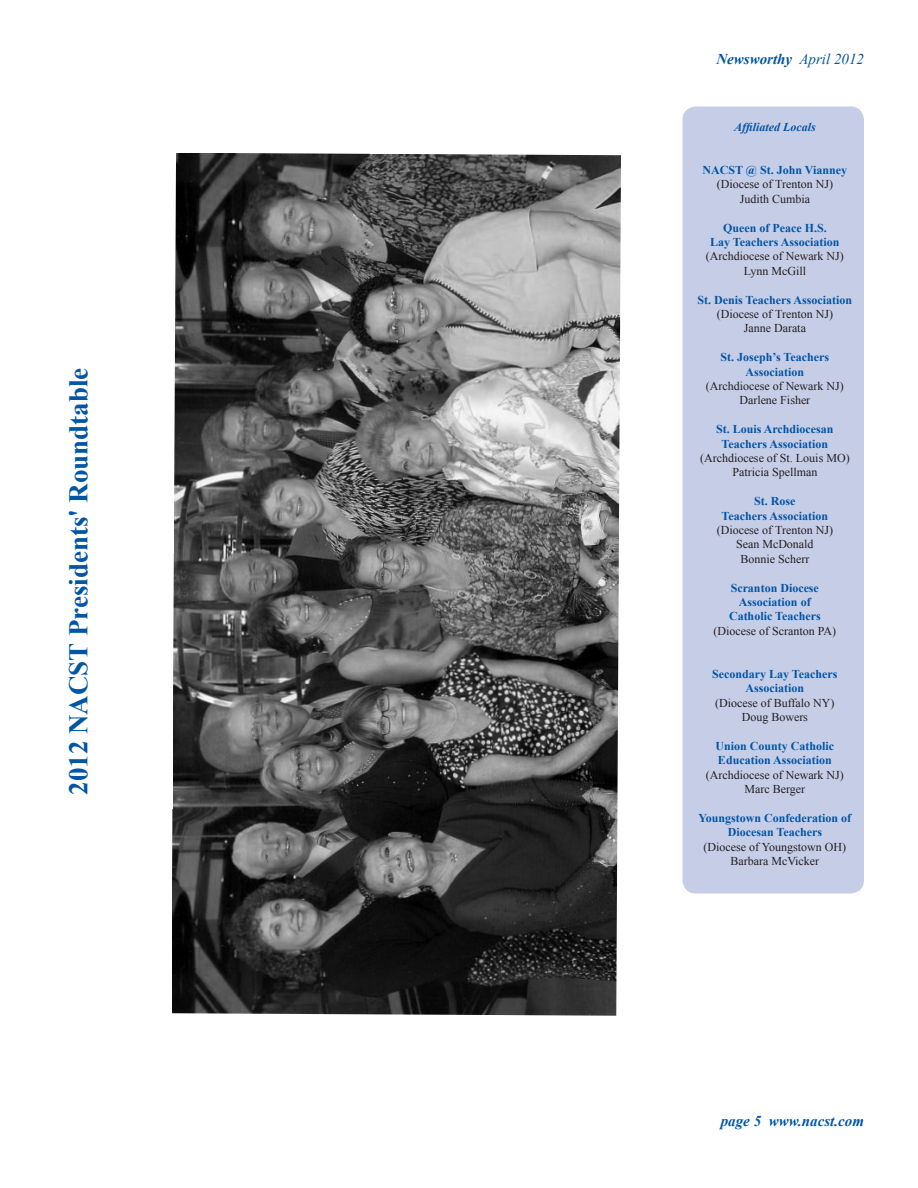
<style>
.page{position:relative;width:918px;height:1188px;background:#fff}
.page>*{position:absolute;margin:0;border:0;box-sizing:border-box;transform-origin:0 0}
.t1{font:700 27px "Times New Roman";color:#0155a5}
.t2{font:italic 700 15px "Times New Roman";color:#0155a5}
.t3{font:12px/14.4px "Times New Roman";color:#231f20;text-align:center}
.t4{font:700 12px/14.4px "Times New Roman";color:#0155a5;text-align:center}
.t5{font:italic 700 12px "Times New Roman";color:#0155a5}
.s1{font-weight:400}
</style>
<div class="page">
<div style="left:682px;top:106px;width:182px;height:788px;background:#c6cde7;border-radius:14px"></div>
<img style="left:172px;top:153px;width:449px;height:863px">
<h1 class="t1" style="left:60px;top:795px;width:429px;rotate:-90deg">2012 NACST Presidents' Roundtable</h1>
<p class="t2" style="left:716px;top:49px;width:149px">Newsworthy <span class="s1">April 2012</span></p>
<p class="t5" style="left:734px;top:118px;width:83px">Affiliated Locals</p>
<p class="t4" style="left:703px;top:162px;width:146px">NACST @ St. John Vianney</p>
<p class="t3" style="left:717px;top:177px;width:118px">(Diocese of Trenton NJ)<br>Judith Cumbia</p>
<p class="t4" style="left:710px;top:220px;width:131px">Queen of Peace H.S.<br>Lay Teachers Association</p>
<p class="t3" style="left:706px;top:249px;width:140px">(Archdiocese of Newark NJ)<br>Lynn McGill</p>
<p class="t4" style="left:698px;top:292px;width:156px">St. Denis Teachers Association</p>
<p class="t3" style="left:717px;top:307px;width:118px">(Diocese of Trenton NJ)<br>Janne Darata</p>
<p class="t4" style="left:721px;top:350px;width:110px">St. Joseph’s Teachers<br>Association</p>
<p class="t3" style="left:706px;top:379px;width:140px">(Archdiocese of Newark NJ)<br>Darlene Fisher</p>
<p class="t4" style="left:716px;top:422px;width:119px">St. Louis Archdiocesan<br>Teachers Association</p>
<p class="t3" style="left:700px;top:451px;width:151px">(Archdiocese of St. Louis MO)<br>Patricia Spellman</p>
<p class="t4" style="left:722px;top:494px;width:108px">St. Rose<br>Teachers Association</p>
<p class="t3" style="left:717px;top:523px;width:118px">(Diocese of Trenton NJ)<br>Sean McDonald<br>Bonnie Scherr</p>
<p class="t4" style="left:729px;top:580px;width:93px">Scranton Diocese<br>Association of<br>Catholic Teachers</p>
<p class="t3" style="left:714px;top:623px;width:124px">(Diocese of Scranton PA)</p>
<p class="t4" style="left:712px;top:666px;width:127px">Secondary Lay Teachers<br>Association</p>
<p class="t3" style="left:715px;top:695px;width:121px">(Diocese of Buffalo NY)<br>Doug Bowers</p>
<p class="t4" style="left:715px;top:738px;width:120px;text-align:left">Union County Catholic<br>Education Association</p>
<p class="t3" style="left:706px;top:767px;width:140px">(Archdiocese of Newark NJ)<br>Marc Berger</p>
<p class="t4" style="left:699px;top:810px;width:154px">Youngstown Confederation of<br>Diocesan Teachers</p>
<p class="t3" style="left:704px;top:839px;width:144px">(Diocese of Youngstown OH)<br>Barbara McVicker</p>
<p class="t2" style="left:721px;top:1111px;width:145px">page 5 www.nacst.com</p>
</div>
